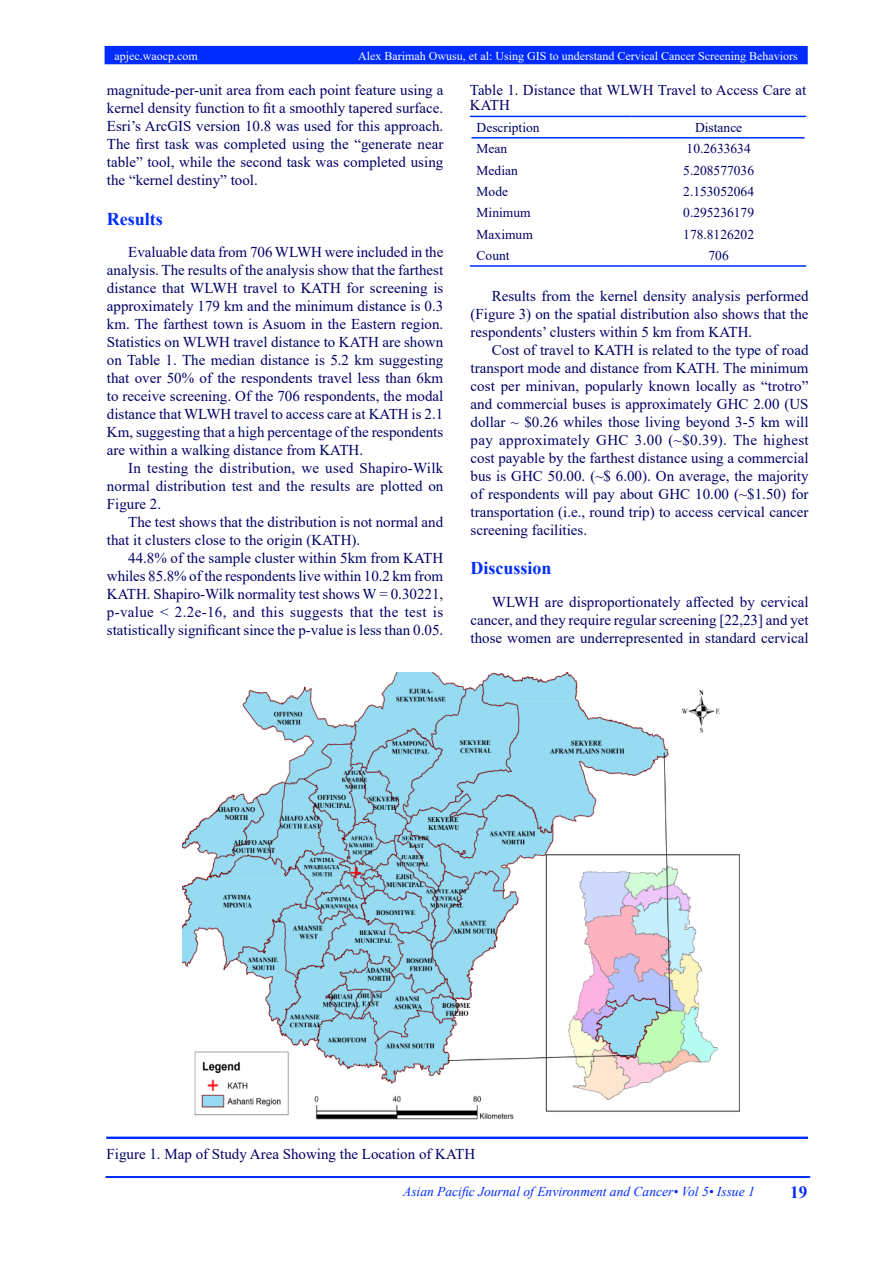
<style>
.page{position:relative;width:893px;height:1263px;background:#fff}
.page>*{position:absolute;margin:0;border:0;box-sizing:border-box;transform-origin:0 0}
.t1{font:700 18px "Times New Roman";color:#002cff}
.t2{font:700 17.25px "Times New Roman";color:#002cff}
.t3{font:15px/18px "Times New Roman";color:#006;text-align:justify}
.t4{font:13.5px "Times New Roman";color:#006}
.t5{font:italic 13.5px "Times New Roman";color:#002cff}
.t6{font:12px "Times New Roman";color:#fff}
</style>
<div class="page">
<div style="left:105px;top:47px;width:702px;height:17px;background:#002cff"></div>
<div style="left:105px;top:46px;width:703px;height:18px;border:2px solid #002cff"></div>
<hr style="left:106px;top:1176px;width:703px;height:2px;background:#002cff">
<img style="left:182px;top:672px;width:557px;height:448px">
<div style="left:107px;top:1137px;width:700px;height:1px;border:1px solid #002cff"></div>
<hr style="left:470px;top:116px;width:162px;height:1px;background:#002cff">
<hr style="left:632px;top:116px;width:174px;height:1px;background:#002cff">
<hr style="left:471px;top:137px;width:161px;height:2px;background:#002cff">
<hr style="left:632px;top:137px;width:173px;height:2px;background:#002cff">
<hr style="left:470px;top:265px;width:162px;height:2px;background:#002cff">
<hr style="left:632px;top:265px;width:174px;height:2px;background:#002cff">
<p class="t6" style="left:115px;top:47px;width:85px">apjec.waocp.com</p>
<p class="t6" style="left:358px;top:47px;width:441px">Alex Barimah Owusu, et al: Using GIS to understand Cervical Cancer Screening Behaviors</p>
<p class="t3" style="left:107px;top:81px;width:338px">magnitude-per-unit area from each point feature using a kernel density function to fit a smoothly tapered surface.<br>Esri’s ArcGIS version 10.8 was used for this approach.<br>The first task was completed using the “generate near table” tool, while the second task was completed using the “kernel destiny” tool.</p>
<p class="t1" style="left:107px;top:206px;width:57px">Results</p>
<p class="t3" style="left:107px;top:243px;width:338px;text-indent:21px">Evaluable data from 706 WLWH were included in the analysis. The results of the analysis show that the farthest distance that WLWH travel to KATH for screening is approximately 179 km and the minimum distance is 0.3 km. The farthest town is Asuom in the Eastern region.<br>Statistics on WLWH travel distance to KATH are shown on Table 1. The median distance is 5.2 km suggesting that over 50% of the respondents travel less than 6km to receive screening. Of the 706 respondents, the modal distance that WLWH travel to access care at KATH is 2.1<br>Km, suggesting that a high percentage of the respondents are within a walking distance from KATH.</p>
<p class="t3" style="left:107px;top:459px;width:338px;text-indent:21px">In testing the distribution, we used Shapiro-Wilk normal distribution test and the results are plotted on Figure 2.</p>
<p class="t3" style="left:107px;top:513px;width:338px;text-indent:21px">The test shows that the distribution is not normal and that it clusters close to the origin (KATH).</p>
<p class="t3" style="left:107px;top:549px;width:338px;text-indent:21px">44.8% of the sample cluster within 5km from KATH whiles 85.8% of the respondents live within 10.2 km from KATH. Shapiro-Wilk normality test shows W = 0.30221, p-value &lt; 2.2e-16, and this suggests that the test is statistically significant since the p-value is less than 0.05.</p>
<p class="t3" style="left:470px;top:82px;width:338px;line-height:15px">Table 1. Distance that WLWH Travel to Access Care at<br>KATH</p>
<p class="t4" style="left:477px;top:118px;width:64px">Description</p>
<p class="t4" style="left:695px;top:118px;width:49px">Distance</p>
<p class="t4" style="left:477px;top:139px;width:32px">Mean</p>
<p class="t4" style="left:687px;top:139px;width:66px">10.2633634</p>
<p class="t4" style="left:477px;top:160px;width:43px">Median</p>
<p class="t4" style="left:683px;top:160px;width:72px">5.208577036</p>
<p class="t4" style="left:477px;top:182px;width:33px">Mode</p>
<p class="t4" style="left:683px;top:182px;width:72px">2.153052064</p>
<p class="t4" style="left:477px;top:203px;width:56px">Minimum</p>
<p class="t4" style="left:683px;top:203px;width:72px">0.295236179</p>
<p class="t4" style="left:477px;top:225px;width:58px">Maximum</p>
<p class="t4" style="left:683px;top:225px;width:72px">178.8126202</p>
<p class="t4" style="left:477px;top:246px;width:35px">Count</p>
<p class="t4" style="left:709px;top:246px;width:22px">706</p>
<p class="t3" style="left:470px;top:286px;width:340px;text-indent:21px">Results from the kernel density analysis performed (Figure 3) on the spatial distribution also shows that the respondents’ clusters within 5 km from KATH.</p>
<p class="t3" style="left:470px;top:340px;width:340px;text-indent:21px">Cost of travel to KATH is related to the type of road transport mode and distance from KATH. The minimum cost per minivan, popularly known locally as “trotro” and commercial buses is approximately GHC 2.00 (US dollar ~ $0.26 whiles those living beyond 3-5 km will pay approximately GHC 3.00 (~$0.39). The highest cost payable by the farthest distance using a commercial bus is GHC 50.00. (~$ 6.00). On average, the majority of respondents will pay about GHC 10.00 (~$1.50) for transportation (i.e., round trip) to access cervical cancer screening facilities.</p>
<p class="t1" style="left:470px;top:555px;width:83px">Discussion</p>
<p class="t3" style="left:470px;top:592px;width:340px;text-indent:21px">WLWH are disproportionately affected by cervical cancer, and they require regular screening [22,23] and yet those women are underrepresented in standard cervical</p>
<p class="t3" style="left:107px;top:1144px;width:370px">Figure 1. Map of Study Area Showing the Location of KATH</p>
<p class="t5" style="left:403px;top:1182px;width:353px">Asian Pacific Journal of Environment and Cancer• Vol 5• Issue 1</p>
<p class="t2" style="left:790px;top:1180px;width:19px">19</p>
</div>
